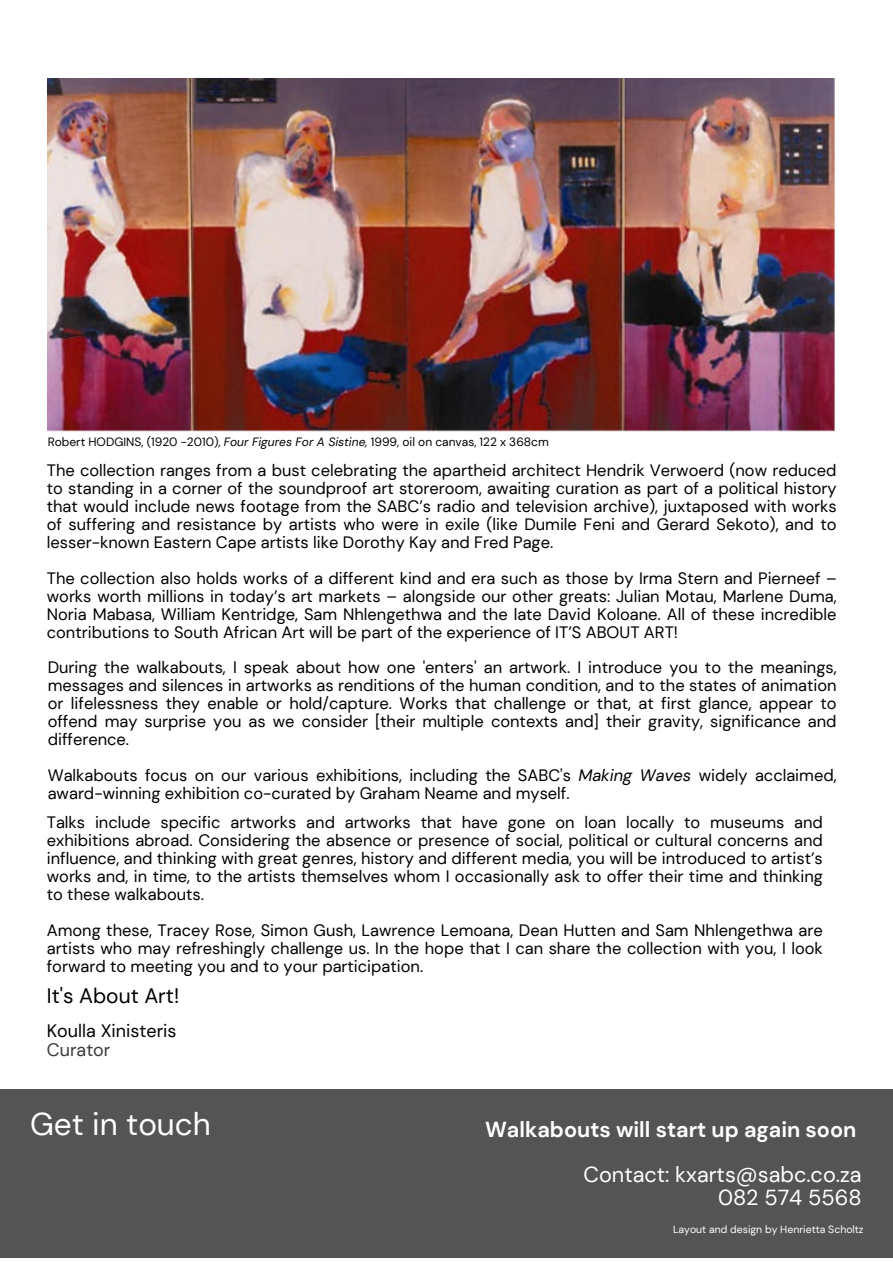
<style>
.page{position:relative;width:893px;height:1264px;background:#fff}
.page>*{position:absolute;margin:0;border:0;box-sizing:border-box;transform-origin:0 0}
.t1{font:31.5px "DM Sans";color:#fff}
.t2{font:21.75px "DM Sans";color:#fff}
.t3{font:700 21.75px "DM Sans";color:#fff}
.t4{font:21px "DM Sans";color:#000}
.t5{font:18px "DM Sans";color:#000}
.t6{font:18px "DM Sans";color:#3a3a3b}
.t7{font:16.5px/18px "DM Sans";color:#000;text-align:justify}
.t8{font:12px "DM Sans";color:#000}
.t9{font:10.5px "DM Sans";color:#fff}
.s1{font-style:italic}
</style>
<div class="page">
<div style="left:0;top:1088px;width:892px;height:169px;background:#545454"></div>
<img style="left:48px;top:79px;width:787px;height:353px">
<p class="t8" style="left:48px;top:434px;width:502px">Robert HODGINS, (1920 -2010), <span class="s1">Four Figures For A Sistine,</span> 1999, oil on canvas, 122 x 368cm</p>
<p class="t7" style="left:47px;top:461px;width:791px">The collection ranges from a bust celebrating the apartheid architect Hendrik Verwoerd (now reduced to standing in a corner of the soundproof art storeroom, awaiting curation as part of a political history that would include news footage from the SABC’s radio and television archive), juxtaposed with works of suffering and resistance by artists who were in exile (like Dumile Feni and Gerard Sekoto), and to lesser-known Eastern Cape artists like Dorothy Kay and Fred Page.</p>
<p class="t7" style="left:47px;top:569px;width:791px">The collection also holds works of a different kind and era such as those by Irma Stern and Pierneef – works worth millions in today’s art markets – alongside our other greats: Julian Motau, Marlene Duma, Noria Mabasa, William Kentridge, Sam Nhlengethwa and the late David Koloane. All of these incredible contributions to South African Art will be part of the experience of IT’S ABOUT ART!</p>
<p class="t7" style="left:48px;top:658px;width:790px">During the walkabouts, I speak about how one 'enters' an artwork. I introduce you to the meanings, messages and silences in artworks as renditions of the human condition, and to the states of animation or lifelessness they enable or hold/capture. Works that challenge or that, at first glance, appear to offend may surprise you as we consider [their multiple contexts and] their gravity, significance and difference.</p>
<p class="t7" style="left:48px;top:766px;width:790px">Walkabouts focus on our various exhibitions, including the SABC's <span class="s1">Making Waves</span> widely acclaimed, award-winning exhibition co-curated by Graham Neame and myself.</p>
<p class="t7" style="left:47px;top:813px;width:777px">Talks include specific artworks and artworks that have gone on loan locally to museums and exhibitions abroad. Considering the absence or presence of social, political or cultural concerns and influence, and thinking with great genres, history and different media, you will be introduced to artist’s works and, in time, to the artists themselves whom I occasionally ask to offer their time and thinking to these walkabouts.</p>
<p class="t7" style="left:47px;top:921px;width:777px">Among these, Tracey Rose, Simon Gush, Lawrence Lemoana, Dean Hutten and Sam Nhlengethwa are artists who may refreshingly challenge us. In the hope that I can share the collection with you, I look forward to meeting you and to your participation.</p>
<p class="t4" style="left:47px;top:982px;width:134px">It's About Art!</p>
<p class="t5" style="left:47px;top:1019px;width:131px">Koulla Xinisteris</p>
<p class="t6" style="left:47px;top:1038px;width:65px">Curator</p>
<p class="t1" style="left:30px;top:1104px;width:182px">Get in touch</p>
<p class="t3" style="left:485px;top:1114px;width:373px">Walkabouts will start up again soon</p>
<p class="t2" style="left:583px;top:1160px;width:279px">Contact: kxarts@sabc.co.za</p>
<p class="t2" style="left:718px;top:1183px;width:145px">082 574 5568</p>
<p class="t9" style="left:673px;top:1222px;width:192px">Layout and design by Henrietta Scholtz</p>
</div>
